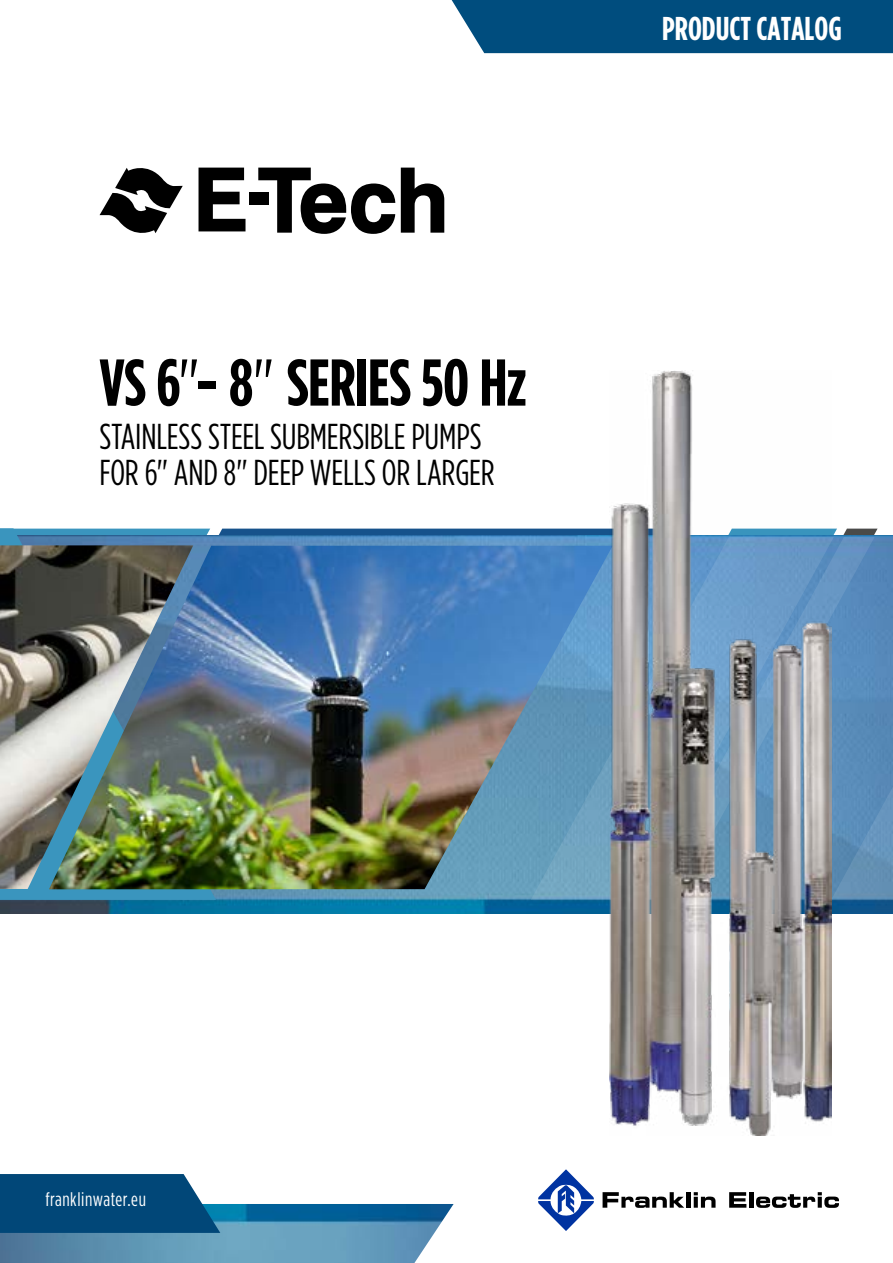
<style>
.page{position:relative;width:893px;height:1263px;background:#fff}
.page>*{position:absolute;margin:0;border:0;box-sizing:border-box;transform-origin:0 0}
.t1{font:700 66px "Gotham Condensed";letter-spacing:-.005em;color:#000}
.t2{font:36px/36px "Gotham Condensed";letter-spacing:-.005em;color:#000}
.t3{font:700 33px "Gotham Condensed";color:#fff}
.t4{font:19.5px "Gotham Condensed";letter-spacing:.03em;color:#fff}
.s1{font-family:"Gotham X Narrow";font-weight:400}
.s2{font-family:"Gotham X Narrow"}
</style>
<div class="page">
<img style="left:0;top:536px;width:893px;height:378px">
<svg style="left:831px;top:537px;width:62px;height:363px;background:#5b8cb9"></svg>
<img style="left:0;top:1204px;width:454px;height:59px">
<svg style="left:0;top:1174px;width:220px;height:59px;background:#115381"></svg>
<svg style="left:603px;top:1192px;width:81px;height:16px"></svg>
<hr style="left:686px;top:1192px;width:4px;height:16px;background:#000">
<svg style="left:694px;top:1192px;width:21px;height:16px"></svg>
<svg style="left:729px;top:1192px;width:17px;height:16px"></svg>
<hr style="left:749px;top:1192px;width:4px;height:16px;background:#000">
<svg style="left:756px;top:1192px;width:83px;height:16px"></svg>
<svg style="left:538px;top:1169px;width:56px;height:62px"></svg>
<svg style="left:258px;top:168px;width:137px;height:66px"></svg>
<svg style="left:401px;top:168px;width:43px;height:65px"></svg>
<svg style="left:199px;top:168px;width:47px;height:63px"></svg>
<div style="left:249px;top:192px;width:19px;height:12px;background:#000"></div>
<svg style="left:100px;top:168px;width:83px;height:65px"></svg>
<div style="left:451px;top:0;width:442px;height:53px;background:#004d7e"></div>
<svg style="left:0;top:529px;width:216px;height:371px;background:#418cb6"></svg>
<img style="left:0;top:545px;width:193px;height:344px">
<img style="left:49px;top:546px;width:561px;height:343px">
<img style="left:610px;top:371px;width:221px;height:764px">
<h1 class="t1" style="left:100px;top:344px;width:428px">VS 6<span class="s1">"</span>- 8<span class="s1">"</span> SERIES 50 Hz</h1>
<p class="t2" style="left:100px;top:418px;width:397px">STAINLESS STEEL SUBMERSIBLE PUMPS<br>FOR 6<span class="s2">"</span> AND 8<span class="s2">"</span> DEEP WELLS OR LARGER</p>
<p class="t3" style="left:662px;top:9px;width:181px">PRODUCT CATALOG</p>
<p class="t4" style="left:45px;top:1188px;width:102px">franklinwater.eu</p>
</div>
